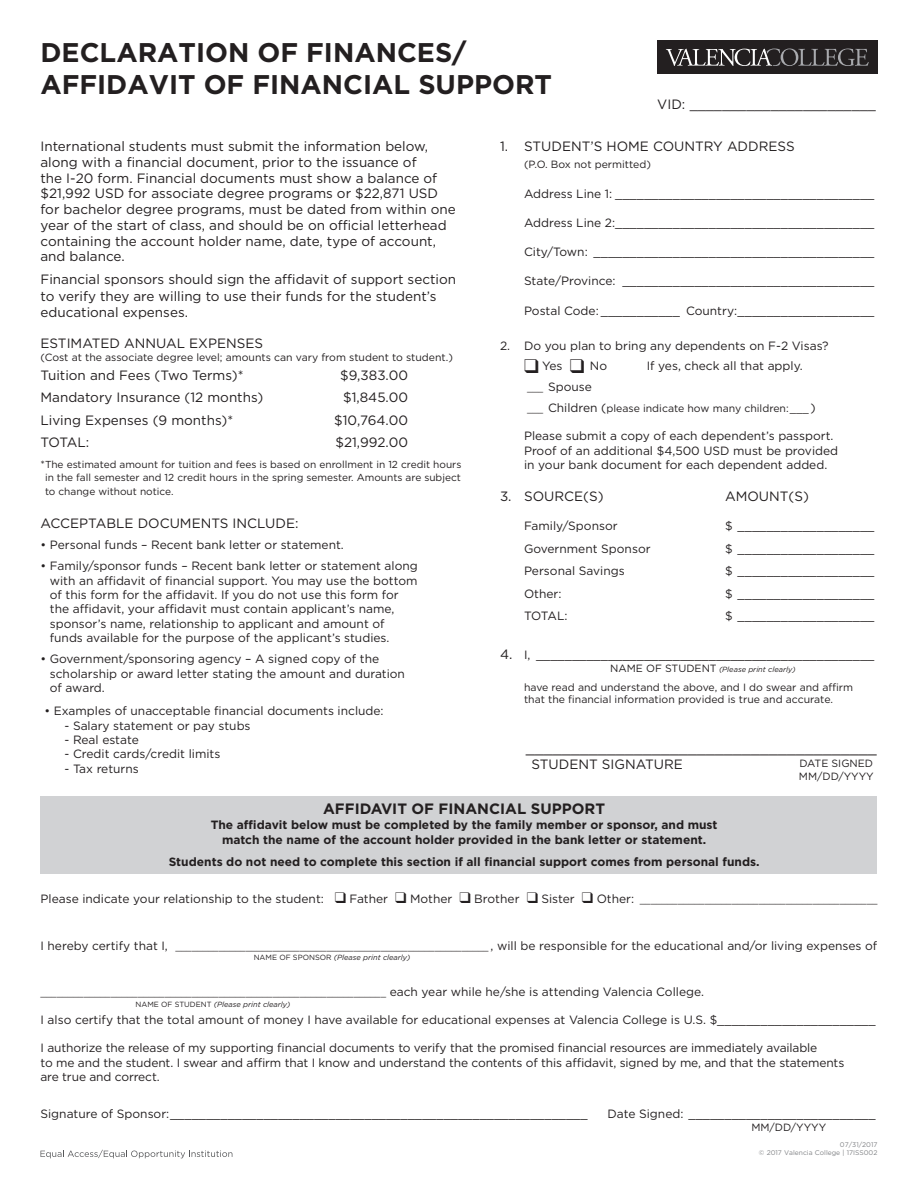
<style>
.page{position:relative;width:918px;height:1188px;background:#fff}
.page>*{position:absolute;margin:0;border:0;box-sizing:border-box;transform-origin:0 0}
.t1{font:700 27px/32.4px "Gotham";color:#231f20}
.t2{font:15px "Gotham";color:#231f20}
.t3{font:700 15px "Gotham";color:#231f20}
.t4{font:13.5px/15.8px "Gotham";color:#231f20}
.t5{font:12px/14.4px "Gotham";color:#231f20}
.t6{font:700 12px/15px "Gotham";color:#231f20;text-align:center}
.t7{font:10.5px/12px "Gotham";color:#231f20}
.t8{font:10.2px/13.5px "Gotham";color:#231f20;text-align:justify}
.t9{font:9px "Gotham";color:#231f20}
.t10{font:italic 7.5px "Gotham";color:#231f20}
.t11{font:6.75px/8.1px "Gotham";color:#808285;text-align:right}
.s1{font-size:10.5px}
.s2{font-size:9px}
.s3{font-size:12px}
.s4{font-size:13.5px}
.s5{font-style:normal;font-size:10.5px}
.s6{font-style:normal}
</style>
<div class="page">
<div style="left:40px;top:796px;width:838px;height:78px;background:#d1d2d4"></div>
<svg style="left:40px;top:1150px;width:192px;height:8px"></svg>
<div style="left:657px;top:40px;width:221px;height:34px;background:#231f20"></div>
<svg style="left:666px;top:49px;width:203px;height:17px"></svg>
<h1 class="t1" style="left:40px;top:36px;width:513px">DECLARATION OF FINANCES/<br>AFFIDAVIT OF FINANCIAL SUPPORT</h1>
<p class="t4" style="left:657px;top:96px;width:220px">VID: _______________________</p>
<p class="t4" style="left:40px;top:138px;width:417px">International students must submit the information below, along with a financial document, prior to the issuance of<br>the I-20 form. Financial documents must show a balance of $21,992 USD for associate degree programs or $22,871 USD for bachelor degree programs, must be dated from within one year of the start of class, and should be on official letterhead containing the account holder name, date, type of account, and balance.</p>
<p class="t4" style="left:40px;top:271px;width:417px;line-height:16.2px">Financial sponsors should sign the affidavit of support section to verify they are willing to use their funds for the student’s educational expenses.</p>
<p class="t4" style="left:40px;top:335px;width:224px">ESTIMATED ANNUAL EXPENSES</p>
<p class="t7" style="left:40px;top:351px;width:414px">(Cost at the associate degree level; amounts can vary from student to student.)</p>
<p class="t4" style="left:40px;top:367px;width:205px">Tuition and Fees (Two Terms)*</p>
<p class="t4" style="left:340px;top:367px;width:69px">$9,383.00</p>
<p class="t4" style="left:40px;top:390px;width:224px">Mandatory Insurance (12 months)</p>
<p class="t4" style="left:343px;top:390px;width:66px">$1,845.00</p>
<p class="t4" style="left:40px;top:412px;width:194px">Living Expenses (9 months)*</p>
<p class="t4" style="left:334px;top:412px;width:75px">$10,764.00</p>
<p class="t4" style="left:40px;top:435px;width:50px">TOTAL:</p>
<p class="t4" style="left:335px;top:435px;width:74px">$21,992.00</p>
<p class="t8" style="left:45px;top:457px;width:418px;text-indent:-5px"><span class="s1">*</span>The estimated amount for tuition and fees is based on enrollment in 12 credit hours in the fall semester and 12 credit hours in the spring semester. Amounts are subject to change without notice.</p>
<p class="t4" style="left:40px;top:515px;width:260px">ACCEPTABLE DOCUMENTS INCLUDE:</p>
<p class="t5" style="left:40px;top:537px;width:305px">• Personal funds – Recent bank letter or statement.</p>
<p class="t5" style="left:50px;top:559px;width:370px;text-indent:-9px">• Family/sponsor funds – Recent bank letter or statement along with an affidavit of financial support. You may use the bottom of this form for the affidavit. If you do not use this form for the affidavit, your affidavit must contain applicant’s name, sponsor’s name, relationship to applicant and amount of funds available for the purpose of the applicant’s studies.</p>
<p class="t5" style="left:50px;top:652px;width:357px;text-indent:-9px">• Government/sponsoring agency – A signed copy of the scholarship or award letter stating the amount and duration of award.</p>
<p class="t5" style="left:45px;top:703px;width:341px">• Examples of unacceptable financial documents include:</p>
<p class="t5" style="left:65px;top:718px;width:188px">- Salary statement or pay stubs</p>
<p class="t5" style="left:65px;top:732px;width:76px">- Real estate</p>
<p class="t5" style="left:65px;top:747px;width:157px">- Credit cards/credit limits</p>
<p class="t5" style="left:65px;top:761px;width:76px">- Tax returns</p>
<p class="t4" style="left:500px;top:138px;width:296px">1. STUDENT’S HOME COUNTRY ADDRESS</p>
<p class="t7" style="left:524px;top:159px;width:128px">(P.O. Box not permitted)</p>
<p class="t5" style="left:524px;top:186px;width:352px">Address Line 1: ____________________________________</p>
<p class="t5" style="left:524px;top:215px;width:352px">Address Line 2:____________________________________</p>
<p class="t5" style="left:524px;top:245px;width:352px">City/Town: _______________________________________</p>
<p class="t5" style="left:524px;top:274px;width:352px">State/Province: ___________________________________</p>
<p class="t5" style="left:524px;top:303px;width:352px">Postal Code: ___________ Country:___________________</p>
<p class="t5" style="left:500px;top:338px;width:330px">2. Do you plan to bring any dependents on F-2 Visas?</p>
<p class="t5" style="left:524px;top:359px;width:85px">❑ Yes ❑ No</p>
<p class="t5" style="left:647px;top:359px;width:157px">If yes, check all that apply.</p>
<p class="t5" style="left:527px;top:380px;width:66px"><span class="s2">___</span> Spouse</p>
<p class="t7" style="left:527px;top:403px;width:290px"><span class="s2">___</span> <span class="s3">Children (</span>please indicate how many children:___ <span class="s3">)</span></p>
<p class="t5" style="left:524px;top:429px;width:316px">Please submit a copy of each dependent’s passport.<br>Proof of an additional $4,500 USD must be provided in your bank document for each dependent added.</p>
<p class="t4" style="left:500px;top:488px;width:105px">3. SOURCE(S)</p>
<p class="t4" style="left:725px;top:488px;width:85px">AMOUNT(S)</p>
<p class="t5" style="left:524px;top:519px;width:95px">Family/Sponsor</p>
<p class="t5" style="left:725px;top:519px;width:151px">$ ___________________</p>
<p class="t5" style="left:524px;top:541px;width:128px">Government Sponsor</p>
<p class="t5" style="left:725px;top:541px;width:151px">$ ___________________</p>
<p class="t5" style="left:524px;top:564px;width:102px">Personal Savings</p>
<p class="t5" style="left:725px;top:564px;width:151px">$ ___________________</p>
<p class="t5" style="left:524px;top:586px;width:39px">Other:</p>
<p class="t5" style="left:725px;top:586px;width:151px">$ ___________________</p>
<p class="t5" style="left:524px;top:609px;width:45px">TOTAL:</p>
<p class="t5" style="left:725px;top:609px;width:151px">$ ___________________</p>
<p class="t5" style="left:500px;top:648px;width:376px"><span class="s4">4.</span> I, _______________________________________________</p>
<p class="t7" style="left:524px;top:681px;width:331px">have read and understand the above, and I do swear and affirm that the financial information provided is true and accurate.</p>
<p class="t10" style="left:610px;top:665px;width:187px"><span class="s5">NAME OF STUDENT</span> (Please print clearly)</p>
<p class="t2" style="left:526px;top:738px;width:353px">_______________________________________</p>
<p class="t4" style="left:531px;top:756px;width:153px">STUDENT SIGNATURE</p>
<p class="t7" style="left:799px;top:756px;width:76px;line-height:13.5px">DATE SIGNED<br>MM/DD/YYYY</p>
<p class="t3" style="left:323px;top:799px;width:283px">AFFIDAVIT OF FINANCIAL SUPPORT</p>
<p class="t6" style="left:211px;top:817px;width:508px">The affidavit below must be completed by the family member or sponsor, and must match the name of the account holder provided in the bank letter or statement.</p>
<p class="t6" style="left:169px;top:854px;width:592px">Students do not need to complete this section if all financial support comes from personal funds.</p>
<p class="t5" style="left:41px;top:892px;width:838px">Please indicate your relationship to the student: ❑ Father ❑ Mother ❑ Brother ❑ Sister ❑ Other: <span class="s2">____________________________________________</span></p>
<p class="t5" style="left:40px;top:938px;width:838px">I hereby certify that I, <span class="s2">__________________________________________________________</span> , will be responsible for the educational and/or living expenses of</p>
<p class="t9" style="left:40px;top:987px;width:665px">________________________________________________________________ <span class="s3">each year while he/she is attending Valencia College.</span></p>
<p class="t5" style="left:40px;top:1013px;width:837px">I also certify that the total amount of money I have available for educational expenses at Valencia College is U.S. $______________________</p>
<p class="t5" style="left:40px;top:1040px;width:805px">I authorize the release of my supporting financial documents to verify that the promised financial resources are immediately available<br>to me and the student. I swear and affirm that I know and understand the contents of this affidavit, signed by me, and that the statements are true and correct.</p>
<p class="t5" style="left:40px;top:1106px;width:549px">Signature of Sponsor:__________________________________________________________</p>
<p class="t5" style="left:607px;top:1106px;width:270px">Date Signed: __________________________</p>
<p class="t10" style="left:254px;top:952px;width:158px"><span class="s6">NAME OF SPONSOR</span> (Please print clearly)</p>
<p class="t10" style="left:136px;top:999px;width:156px"><span class="s6">NAME OF STUDENT</span> (Please print clearly)</p>
<p class="t7" style="left:751px;top:1121px;width:76px">MM/DD/YYYY</p>
<p class="t11" style="left:759px;top:1140px;width:120px">07/31/2017<br>© 2017 Valencia College | 17ISS002</p>
</div>
